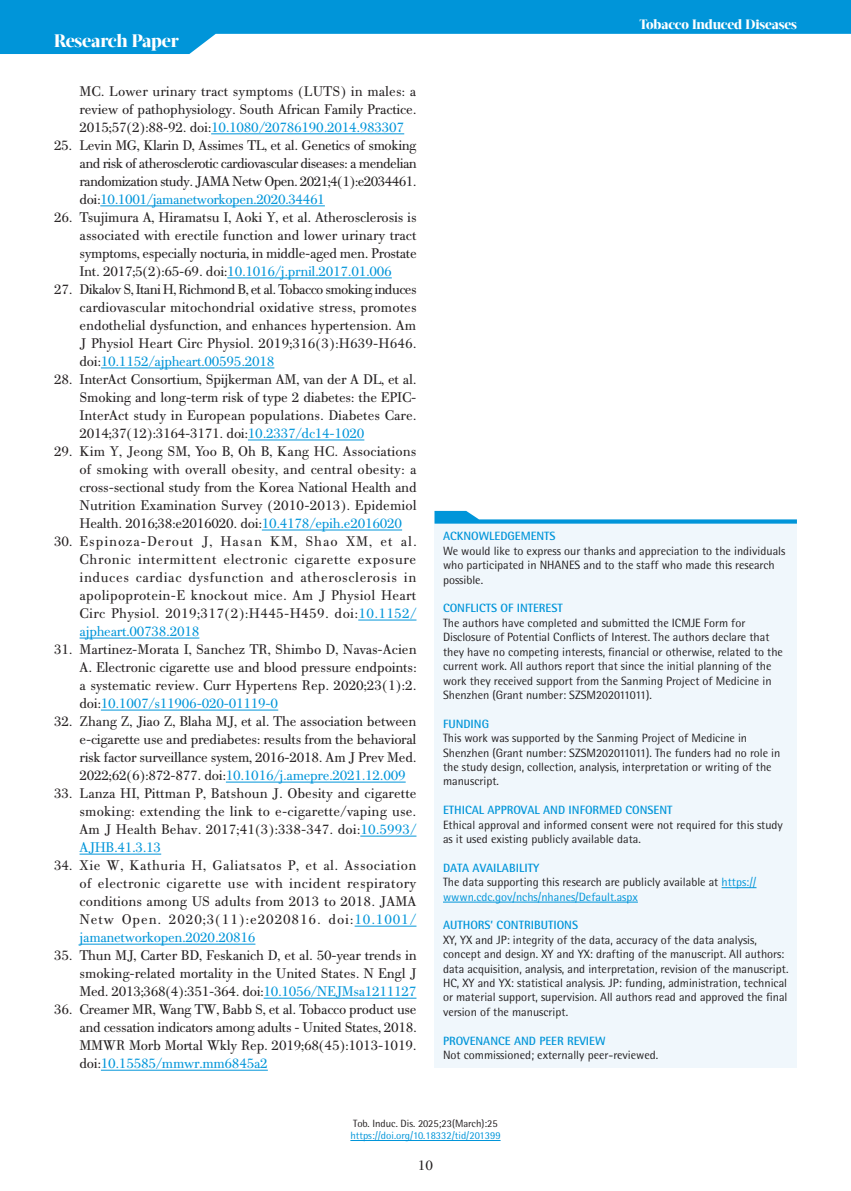
<style>
.page{position:relative;width:851px;height:1191px;background:#fff}
.page>*{position:absolute;margin:0;border:0;box-sizing:border-box;transform-origin:0 0}
.t1{font:800 18px "Acta Display W04";letter-spacing:-.01em;color:#fff}
.t2{font:15px/18px "PF Bodoni Text";letter-spacing:-.02em;color:#231f20;text-align:justify}
.t3{font:800 13.5px "Acta Display W04";letter-spacing:-.01em;color:#fff}
.t4{font:12px/14.4px "Rotis Semi Sans Hel";color:#231f20}
.t5{font:700 12px "Rotis Semi Sans Hel";color:#0095d9}
.t6{font:10.5px "Rotis Semi Sans Hel";color:#0095d9}
.t7{font:10.5px "Rotis Semi Sans Hel";color:#231f20}
.s1{color:#0095d9}
.s2{font-weight:700;color:#0095d9}
</style>
<div class="page">
<svg style="left:0;top:0;width:850px;height:54px;fill:#0095d9"></svg>
<hr style="left:350px;top:1140px;width:150px;height:1px;background:#0095d9">
<hr style="left:211px;top:134px;width:193px;height:1px;background:#0095d9">
<hr style="left:100px;top:206px;width:225px;height:1px;background:#0095d9">
<hr style="left:227px;top:278px;width:165px;height:1px;background:#0095d9">
<hr style="left:101px;top:368px;width:173px;height:1px;background:#0095d9">
<hr style="left:248px;top:440px;width:116px;height:1px;background:#0095d9">
<hr style="left:262px;top:530px;width:140px;height:1px;background:#0095d9">
<hr style="left:358px;top:620px;width:58px;height:1px;background:#0095d9">
<hr style="left:80px;top:638px;width:119px;height:1px;background:#0095d9">
<hr style="left:101px;top:710px;width:177px;height:1px;background:#0095d9">
<hr style="left:226px;top:782px;width:179px;height:1px;background:#0095d9">
<hr style="left:360px;top:836px;width:56px;height:1px;background:#0095d9">
<hr style="left:80px;top:854px;width:81px;height:1px;background:#0095d9">
<hr style="left:354px;top:926px;width:62px;height:1px;background:#0095d9">
<hr style="left:80px;top:944px;width:175px;height:1px;background:#0095d9">
<hr style="left:263px;top:998px;width:153px;height:1px;background:#0095d9">
<hr style="left:101px;top:1070px;width:167px;height:1px;background:#0095d9">
<div style="left:434px;top:523px;width:362px;height:544px;background:#f0f7fc"></div>
<hr style="left:721px;top:887px;width:35px;height:1px;background:#0095d9">
<hr style="left:443px;top:901px;width:194px;height:1px;background:#0095d9">
<svg style="left:434px;top:511px;width:362px;height:12px"></svg>
<p class="t1" style="left:54px;top:30px;width:126px">Research Paper</p>
<p class="t2" style="left:80px;top:82px;width:338px">MC. Lower urinary tract symptoms (LUTS) in males: a review of pathophysiology. South African Family Practice.<br>2015;57(2):88-92. doi:<span class="s1">10.1080/20786190.2014.983307</span></p>
<p class="t2" style="left:80px;top:136px;width:339px;text-indent:-26px">25. Levin MG, Klarin D, Assimes TL, et al. Genetics of smoking and risk of atherosclerotic cardiovascular diseases: a mendelian randomization study. JAMA Netw Open. 2021;4(1):e2034461. doi:<span class="s1">10.1001/jamanetworkopen.2020.34461</span></p>
<p class="t2" style="left:80px;top:208px;width:339px;text-indent:-26px">26. Tsujimura A, Hiramatsu I, Aoki Y, et al. Atherosclerosis is associated with erectile function and lower urinary tract symptoms, especially nocturia, in middle-aged men. Prostate Int. 2017;5(2):65-69. doi:<span class="s1">10.1016/j.prnil.2017.01.006</span></p>
<p class="t2" style="left:80px;top:280px;width:338px;text-indent:-26px">27. Dikalov S, Itani H, Richmond B, et al. Tobacco smoking induces cardiovascular mitochondrial oxidative stress, promotes endothelial dysfunction, and enhances hypertension. Am J Physiol Heart Circ Physiol. 2019;316(3):H639-H646. doi:<span class="s1">10.1152/ajpheart.00595.2018</span></p>
<p class="t2" style="left:80px;top:370px;width:338px;text-indent:-26px">28. InterAct Consortium, Spijkerman AM, van der A DL, et al.<br>Smoking and long-term risk of type 2 diabetes: the EPIC-InterAct study in European populations. Diabetes Care.<br>2014;37(12):3164-3171. doi:<span class="s1">10.2337/dc14-1020</span></p>
<p class="t2" style="left:80px;top:442px;width:338px;text-indent:-26px">29. Kim Y, Jeong SM, Yoo B, Oh B, Kang HC. Associations of smoking with overall obesity, and central obesity: a cross-sectional study from the Korea National Health and Nutrition Examination Survey (2010-2013). Epidemiol Health. 2016;38:e2016020. doi:<span class="s1">10.4178/epih.e2016020</span></p>
<p class="t2" style="left:80px;top:532px;width:338px;text-indent:-26px">30. Espinoza-Derout J, Hasan KM, Shao XM, et al.<br>Chronic intermittent electronic cigarette exposure induces cardiac dysfunction and atherosclerosis in apolipoprotein-E knockout mice. Am J Physiol Heart Circ Physiol. 2019;317(2):H445-H459. doi:<span class="s1">10.1152/ ajpheart.00738.2018</span></p>
<p class="t2" style="left:80px;top:640px;width:338px;text-indent:-26px">31. Martinez-Morata I, Sanchez TR, Shimbo D, Navas-Acien A. Electronic cigarette use and blood pressure endpoints: a systematic review. Curr Hypertens Rep. 2020;23(1):2. doi:<span class="s1">10.1007/s11906-020-01119-0</span></p>
<p class="t2" style="left:80px;top:712px;width:338px;text-indent:-26px">32. Zhang Z, Jiao Z, Blaha MJ, et al. The association between e-cigarette use and prediabetes: results from the behavioral risk factor surveillance system, 2016-2018. Am J Prev Med.<br>2022;62(6):872-877. doi:<span class="s1">10.1016/j.amepre.2021.12.009</span></p>
<p class="t2" style="left:80px;top:784px;width:338px;text-indent:-26px">33. Lanza HI, Pittman P, Batshoun J. Obesity and cigarette smoking: extending the link to e-cigarette/vaping use.<br>Am J Health Behav. 2017;41(3):338-347. doi:<span class="s1">10.5993/ AJHB.41.3.13</span></p>
<p class="t2" style="left:80px;top:856px;width:338px;text-indent:-26px">34. Xie W, Kathuria H, Galiatsatos P, et al. Association of electronic cigarette use with incident respiratory conditions among US adults from 2013 to 2018. JAMA Netw Open. 2020;3(11):e2020816. doi:<span class="s1">10.1001/ jamanetworkopen.2020.20816</span></p>
<p class="t2" style="left:80px;top:946px;width:338px;text-indent:-26px">35. Thun MJ, Carter BD, Feskanich D, et al. 50-year trends in smoking-related mortality in the United States. N Engl J Med. 2013;368(4):351-364. doi:<span class="s1">10.1056/NEJMsa1211127</span></p>
<p class="t2" style="left:80px;top:1000px;width:338px;text-indent:-26px">36. Creamer MR, Wang TW, Babb S, et al. Tobacco product use and cessation indicators among adults - United States, 2018.<br>MMWR Morb Mortal Wkly Rep. 2019;68(45):1013-1019. doi:<span class="s1">10.15585/mmwr.mm6845a2</span></p>
<p class="t3" style="left:639px;top:17px;width:159px">Tobacco Induced Diseases</p>
<p class="t5" style="left:443px;top:529px;width:114px">ACKNOWLEDGEMENTS</p>
<p class="t4" style="left:443px;top:543px;width:344px">We would like to express our thanks and appreciation to the individuals who participated in NHANES and to the staff who made this research possible.</p>
<p class="t5" style="left:443px;top:601px;width:121px">CONFLICTS OF INTEREST</p>
<p class="t4" style="left:443px;top:615px;width:341px">The authors have completed and submitted the ICMJE Form for Disclosure of Potential Conflicts of Interest. The authors declare that they have no competing interests, financial or otherwise, related to the current work. All authors report that since the initial planning of the work they received support from the Sanming Project of Medicine in Shenzhen (Grant number: SZSM202011011).</p>
<p class="t5" style="left:443px;top:716px;width:48px">FUNDING</p>
<p class="t4" style="left:443px;top:730px;width:339px">This work was supported by the Sanming Project of Medicine in Shenzhen (Grant number: SZSM202011011). The funders had no role in the study design, collection, analysis, interpretation or writing of the manuscript.</p>
<p class="t5" style="left:443px;top:802px;width:231px">ETHICAL APPROVAL AND INFORMED CONSENT</p>
<p class="t4" style="left:443px;top:817px;width:341px">Ethical approval and informed consent were not required for this study as it used existing publicly available data.</p>
<p class="t4" style="left:443px;top:860px;width:315px"><span class="s2">DATA AVAILABILITY<br></span>The data supporting this research are publicly available at <span class="s1">https:// wwwn.cdc.gov/nchs/nhanes/Default.aspx</span></p>
<p class="t5" style="left:443px;top:918px;width:137px">AUTHORS’ CONTRIBUTIONS</p>
<p class="t4" style="left:443px;top:932px;width:347px">XY, YX and JP: integrity of the data, accuracy of the data analysis, concept and design. XY and YX: drafting of the manuscript. All authors: data acquisition, analysis, and interpretation, revision of the manuscript.<br>HC, XY and YX: statistical analysis. JP: funding, administration, technical or material support, supervision. All authors read and approved the final version of the manuscript.</p>
<p class="t5" style="left:443px;top:1033px;width:164px">PROVENANCE AND PEER REVIEW</p>
<p class="t4" style="left:443px;top:1047px;width:217px">Not commissioned; externally peer-reviewed.</p>
<p class="t7" style="left:353px;top:1116px;width:146px">Tob. Induc. Dis. 2025;23(March):25</p>
<p class="t6" style="left:350px;top:1129px;width:152px">https://doi.org/10.18332/tid/201399</p>
<p class="t2" style="left:418px;top:1156px;width:17px">10</p>
</div>
